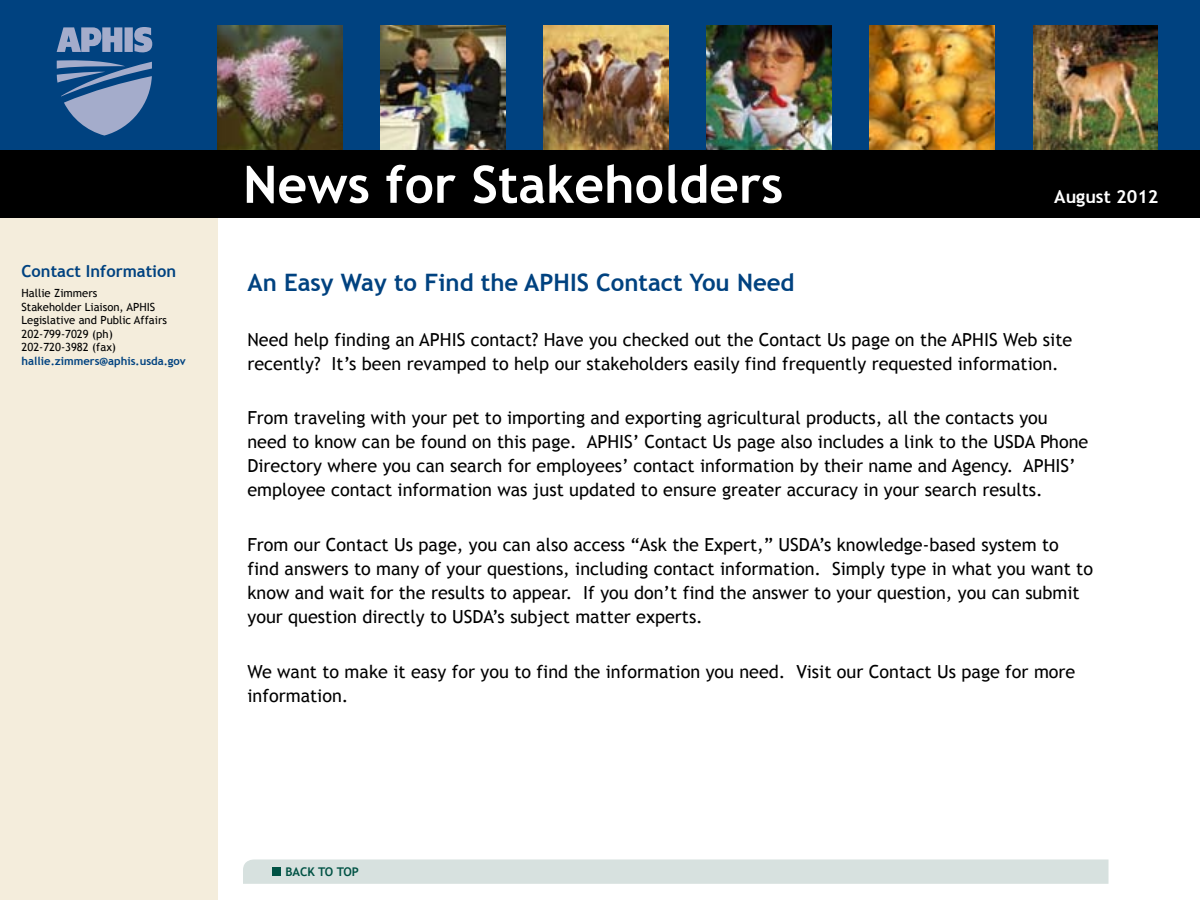
<style>
.page{position:relative;width:1200px;height:900px;background:#fff}
.page>*{position:absolute;margin:0;border:0;box-sizing:border-box;transform-origin:0 0}
.t1{font:700 51.75px "Trebuchet MS";color:#fff}
.t2{font:700 24px "Trebuchet MS";color:#004280}
.t3{font:18px/24px "Trebuchet MS";color:#000}
.t4{font:700 18px "Trebuchet MS";color:#fff}
.t5{font:700 16.5px "Trebuchet MS";color:#004280}
.t6{font:700 12px "Trebuchet MS";letter-spacing:-.03em;color:#005244}
.t7{font:11.25px/13.5px "Trebuchet MS";color:#000}
.t8{font:700 11.25px "Trebuchet MS";color:#004280}
</style>
<div class="page">
<div style="left:0;top:0;width:1200px;height:150px;background:#004280"></div>
<div style="left:0;top:179px;width:218px;height:721px;background:#f4eddc"></div>
<img style="left:870px;top:25px;width:125px;height:125px">
<img style="left:707px;top:25px;width:125px;height:125px">
<img style="left:544px;top:25px;width:125px;height:125px">
<img style="left:381px;top:25px;width:125px;height:125px">
<img style="left:218px;top:25px;width:124px;height:125px">
<img style="left:1033px;top:25px;width:125px;height:125px">
<svg style="left:57px;top:27px;width:95px;height:25px"></svg>
<svg style="left:57px;top:60px;width:95px;height:76px"></svg>
<div style="left:0;top:150px;width:1200px;height:68px;background:#000"></div>
<div style="left:243px;top:860px;width:865px;height:24px;background:#d7e1df"></div>
<div style="left:272px;top:868px;width:9px;height:8px;background:#005244"></div>
<p class="t5" style="left:22px;top:261px;width:156px">Contact Information</p>
<p class="t7" style="left:22px;top:287px;width:147px">Hallie Zimmers<br>Stakeholder Liaison, APHIS<br>Legislative and Public Affairs<br>202-799-7029 (ph)<br>202-720-3982 (fax)</p>
<p class="t8" style="left:22px;top:354px;width:166px">hallie.zimmers@aphis.usda.gov</p>
<h1 class="t1" style="left:243px;top:152px;width:542px">News for Stakeholders</h1>
<p class="t4" style="left:1054px;top:186px;width:106px">August 2012</p>
<h2 class="t2" style="left:248px;top:267px;width:549px">An Easy Way to Find the APHIS Contact You Need</h2>
<p class="t3" style="left:248px;top:327px;width:826px">Need help finding an APHIS contact? Have you checked out the Contact Us page on the APHIS Web site recently? It’s been revamped to help our stakeholders easily find frequently requested information.</p>
<p class="t3" style="left:248px;top:406px;width:842px">From traveling with your pet to importing and exporting agricultural products, all the contacts you need to know can be found on this page. APHIS’ Contact Us page also includes a link to the USDA Phone Directory where you can search for employees’ contact information by their name and Agency. APHIS’ employee contact information was just updated to ensure greater accuracy in your search results.</p>
<p class="t3" style="left:248px;top:533px;width:847px">From our Contact Us page, you can also access “Ask the Expert,” USDA’s knowledge-based system to find answers to many of your questions, including contact information. Simply type in what you want to know and wait for the results to appear. If you don’t find the answer to your question, you can submit your question directly to USDA’s subject matter experts.</p>
<p class="t3" style="left:248px;top:660px;width:829px">We want to make it easy for you to find the information you need. Visit our Contact Us page for more information.</p>
<p class="t6" style="left:285px;top:864px;width:75px">bac k to top</p>
</div>
